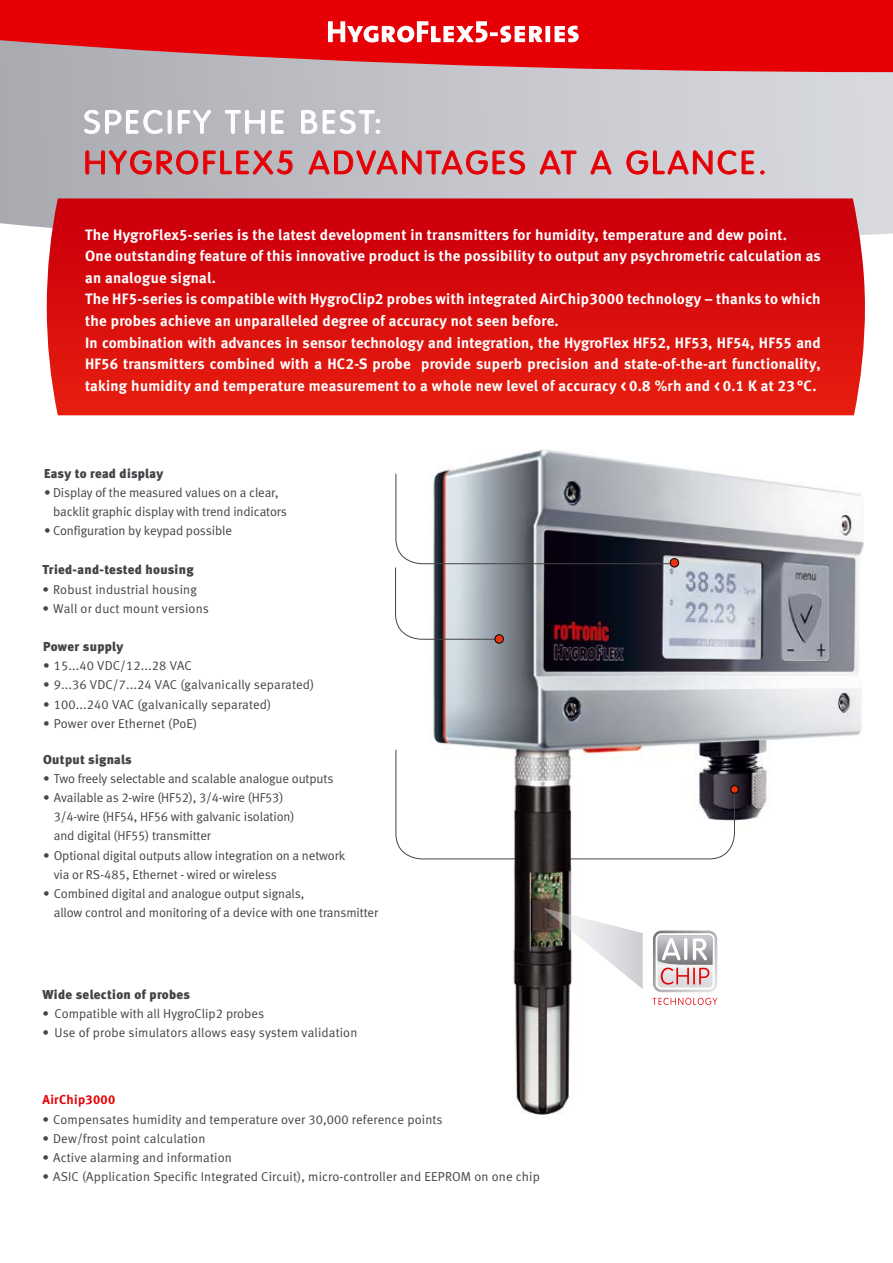
<style>
.page{position:relative;width:893px;height:1263px;background:#fff}
.page>*{position:absolute;margin:0;border:0;box-sizing:border-box;transform-origin:0 0}
.t1{font:300 32.1px "VAG Rounded LT";letter-spacing:.09em;color:#e60005;scale:1.05 1}
.t2{font:300 31.95px "VAG Rounded LT";letter-spacing:.09em;color:#fff;scale:1.08 1}
.t3{font:15px/21.6px "Meta Bold LF";letter-spacing:.02em;color:#fff}
.t4{font:12.9px/19.2px "Meta Normal LF";color:#454347}
.t5{font:12.9px "Meta Black LF";letter-spacing:.02em;color:#454347}
.t6{font:12.9px "Meta Bold LF";letter-spacing:.025em;color:#e60005}
</style>
<div class="page">
<svg style="left:0;top:72px;width:893px;height:163px;background:#c3c4c9"></svg>
<svg style="left:0;top:0;width:893px;height:72px;background:#de1c21"></svg>
<img style="left:433px;top:450px;width:431px;height:664px">
<svg style="left:652px;top:998px;width:65px;height:7px"></svg>
<svg style="left:653px;top:930px;width:64px;height:62px"></svg>
<svg style="left:543px;top:908px;width:100px;height:81px"></svg>
<svg style="left:395px;top:749px;width:121px;height:111px"></svg>
<svg style="left:569px;top:790px;width:166px;height:70px"></svg>
<div style="left:731px;top:785px;width:7px;height:8px;background:#e8330f;border-radius:50%"></div>
<div style="left:730px;top:785px;width:9px;height:9px;border:1px solid #000;border-radius:50%"></div>
<div style="left:670px;top:559px;width:9px;height:8px;background:#e8330f;border-radius:50%"></div>
<div style="left:670px;top:558px;width:9px;height:9px;border:1px solid #000;border-radius:50%"></div>
<svg style="left:395px;top:473px;width:280px;height:167px;background:#81828a"></svg>
<div style="left:495px;top:635px;width:8px;height:8px;background:#e8330f;border-radius:50%"></div>
<div style="left:494px;top:634px;width:10px;height:10px;border:1px solid #000;border-radius:50%"></div>
<svg style="left:47px;top:198px;width:818px;height:217px;background:#d80f0f"></svg>
<svg style="left:84px;top:110px;width:79px;height:24px;background:#c0c1c5"></svg>
<div style="left:168px;top:110px;width:4px;height:24px;border:1px solid #fff;border-radius:2px"></div>
<svg style="left:178px;top:110px;width:33px;height:24px"></svg>
<svg style="left:225px;top:110px;width:40px;height:24px"></svg>
<svg style="left:271px;top:110px;width:13px;height:24px"></svg>
<svg style="left:301px;top:110px;width:79px;height:24px;background:#cbccd0"></svg>
<svg style="left:85px;top:150px;width:208px;height:25px;background:#bd9196"></svg>
<svg style="left:308px;top:150px;width:217px;height:25px;background:#c89ba0"></svg>
<svg style="left:539px;top:150px;width:38px;height:25px"></svg>
<svg style="left:590px;top:150px;width:22px;height:25px"></svg>
<svg style="left:626px;top:150px;width:128px;height:25px;background:#d3a7ac"></svg>
<svg style="left:760px;top:170px;width:4px;height:4px"></svg>
<svg style="left:328px;top:21px;width:251px;height:22px"></svg>
<h2 class="t2" style="left:84px;top:104px;width:278px">SPECIFY THE BEST:</h2>
<h1 class="t1" style="left:84px;top:144px;width:652px">HYGROFLEX5 ADVANTAGES AT A GLANCE.</h1>
<p class="t3" style="left:85px;top:223px;width:737px">The HygroFlex5-series is the latest development in transmitters for humidity, temperature and dew point.<br>One outstanding feature of this innovative product is the possibility to output any psychrometric calculation as an analogue signal.<br>The HF5-series is compatible with HygroClip2 probes with integrated AirChip3000 technology – thanks to which the probes achieve an unparalleled degree of accuracy not seen before.<br>In combination with advances in sensor technology and integration, the HygroFlex HF52, HF53, HF54, HF55 and HF56 transmitters combined with a HC2-S probe provide superb precision and state-of-the-art functionality, taking humidity and temperature measurement to a whole new level of accuracy &lt; 0.8 %rh and &lt; 0.1 K at 23 °C.</p>
<p class="t5" style="left:44px;top:465px;width:121px">Easy to read display</p>
<p class="t4" style="left:53px;top:483px;width:235px;text-indent:-9px">• Display of the measured values on a clear, backlit graphic display with trend indicators</p>
<p class="t4" style="left:44px;top:521px;width:189px">• Configuration by keypad possible</p>
<p class="t5" style="left:43px;top:562px;width:153px">Tried-and-tested housing</p>
<p class="t4" style="left:43px;top:579px;width:156px">• Robust industrial housing</p>
<p class="t4" style="left:43px;top:598px;width:168px">• Wall or duct mount versions</p>
<p class="t5" style="left:43px;top:639px;width:82px">Power supply</p>
<p class="t4" style="left:43px;top:656px;width:150px">• 15...40 VDC/12...28 VAC</p>
<p class="t4" style="left:43px;top:675px;width:273px">• 9...36 VDC/7...24 VAC (galvanically separated)</p>
<p class="t4" style="left:43px;top:694px;width:230px">• 100...240 VAC (galvanically separated)</p>
<p class="t4" style="left:43px;top:713px;width:156px">• Power over Ethernet (PoE)</p>
<p class="t5" style="left:43px;top:751px;width:90px">Output signals</p>
<p class="t4" style="left:43px;top:768px;width:292px">• Two freely selectable and scalable analogue outputs</p>
<p class="t4" style="left:54px;top:788px;width:242px;text-indent:-11px">• Available as 2-wire (HF52), 3/4-wire (HF53)<br>3/4-wire (HF54, HF56 with galvanic isolation) and digital (HF55) transmitter</p>
<p class="t4" style="left:54px;top:845px;width:293px;text-indent:-11px">• Optional digital outputs allow integration on a network via or RS-485, Ethernet - wired or wireless</p>
<p class="t4" style="left:54px;top:884px;width:326px;text-indent:-11px">• Combined digital and analogue output signals,<br>allow control and monitoring of a device with one transmitter</p>
<p class="t5" style="left:43px;top:986px;width:149px">Wide selection of probes</p>
<p class="t4" style="left:43px;top:1004px;width:223px">• Compatible with all HygroClip2 probes</p>
<p class="t4" style="left:43px;top:1023px;width:316px">• Use of probe simulators allows easy system validation</p>
<p class="t6" style="left:43px;top:1092px;width:74px">AirChip3000</p>
<p class="t4" style="left:43px;top:1109px;width:402px">• Compensates humidity and temperature over 30,000 reference points</p>
<p class="t4" style="left:43px;top:1128px;width:164px">• Dew/frost point calculation</p>
<p class="t4" style="left:43px;top:1148px;width:191px">• Active alarming and information</p>
<p class="t4" style="left:43px;top:1167px;width:499px">• ASIC (Application Specific Integrated Circuit), micro-controller and EEPROM on one chip</p>
</div>
